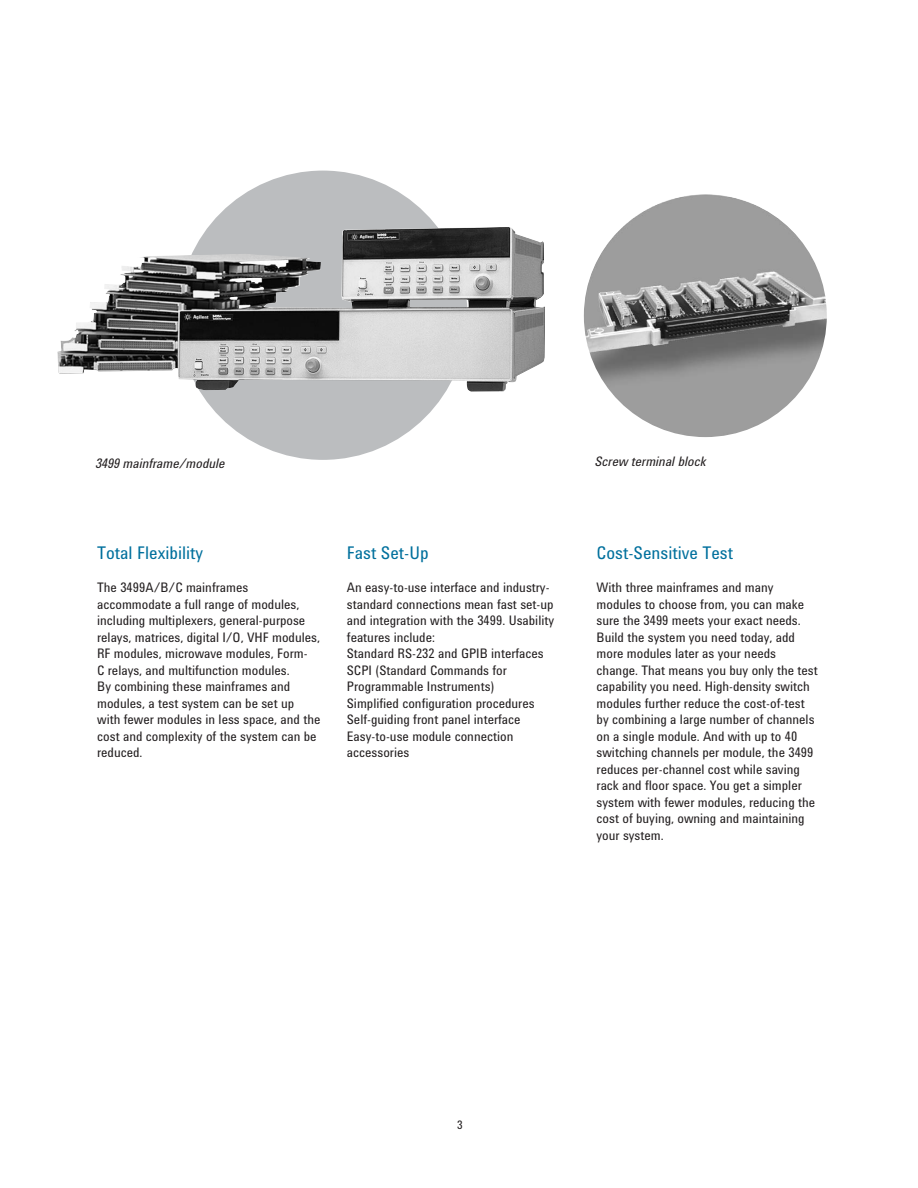
<style>
.page{position:relative;width:918px;height:1188px;background:#fff}
.page>*{position:absolute;margin:0;border:0;box-sizing:border-box;transform-origin:0 0}
.t1{font:18px "Agilent Condensed CFF";color:#00709d}
.t2{font:13.5px/16.5px "Agilent Condensed CFF";color:#231f20}
.t3{font:italic 13.5px "Agilent Condensed CFF";color:#231f20}
.t4{font:12px "Agilent Condensed CFF";color:#231f20}
</style>
<div class="page">
<img style="left:583px;top:193px;width:245px;height:245px;border-radius:50%">
<div style="left:177px;top:169px;width:292px;height:292px;background:#bbbdbf;border-radius:50%"></div>
<img style="left:57px;top:226px;width:488px;height:166px">
<p class="t3" style="left:96px;top:458px;width:131px">3499 mainframe/module</p>
<p class="t3" style="left:595px;top:456px;width:113px">Screw terminal block</p>
<h1 class="t1" style="left:97px;top:546px;width:107px">Total Flexibility</h1>
<p class="t2" style="left:97px;top:581px;width:225px">The 3499A/B/C mainframes accommodate a full range of modules, including multiplexers, general-purpose relays, matrices, digital I/O, VHF modules, RF modules, microwave modules, Form-<br>C relays, and multifunction modules.<br>By combining these mainframes and modules, a test system can be set up with fewer modules in less space, and the cost and complexity of the system can be reduced.</p>
<h1 class="t1" style="left:347px;top:546px;width:83px">Fast Set-Up</h1>
<p class="t2" style="left:347px;top:581px;width:209px">An easy-to-use interface and industry&shy;standard connections mean fast set-up and integration with the 3499. Usability features include:<br>Standard RS-232 and GPIB interfaces<br>SCPI (Standard Commands for<br>Programmable Instruments)<br>Simplified configuration procedures<br>Self-guiding front panel interface<br>Easy-to-use module connection accessories</p>
<h1 class="t1" style="left:597px;top:546px;width:138px">Cost-Sensitive Test</h1>
<p class="t2" style="left:597px;top:581px;width:223px">With three mainframes and many modules to choose from, you can make sure the 3499 meets your exact needs.<br>Build the system you need today, add more modules later as your needs change. That means you buy only the test capability you need. High-density switch modules further reduce the cost-of-test by combining a large number of channels on a single module. And with up to 40 switching channels per module, the 3499 reduces per-channel cost while saving rack and floor space. You get a simpler system with fewer modules, reducing the cost of buying, owning and maintaining your system.</p>
<p class="t4" style="left:457px;top:1120px;width:7px">3</p>
</div>
